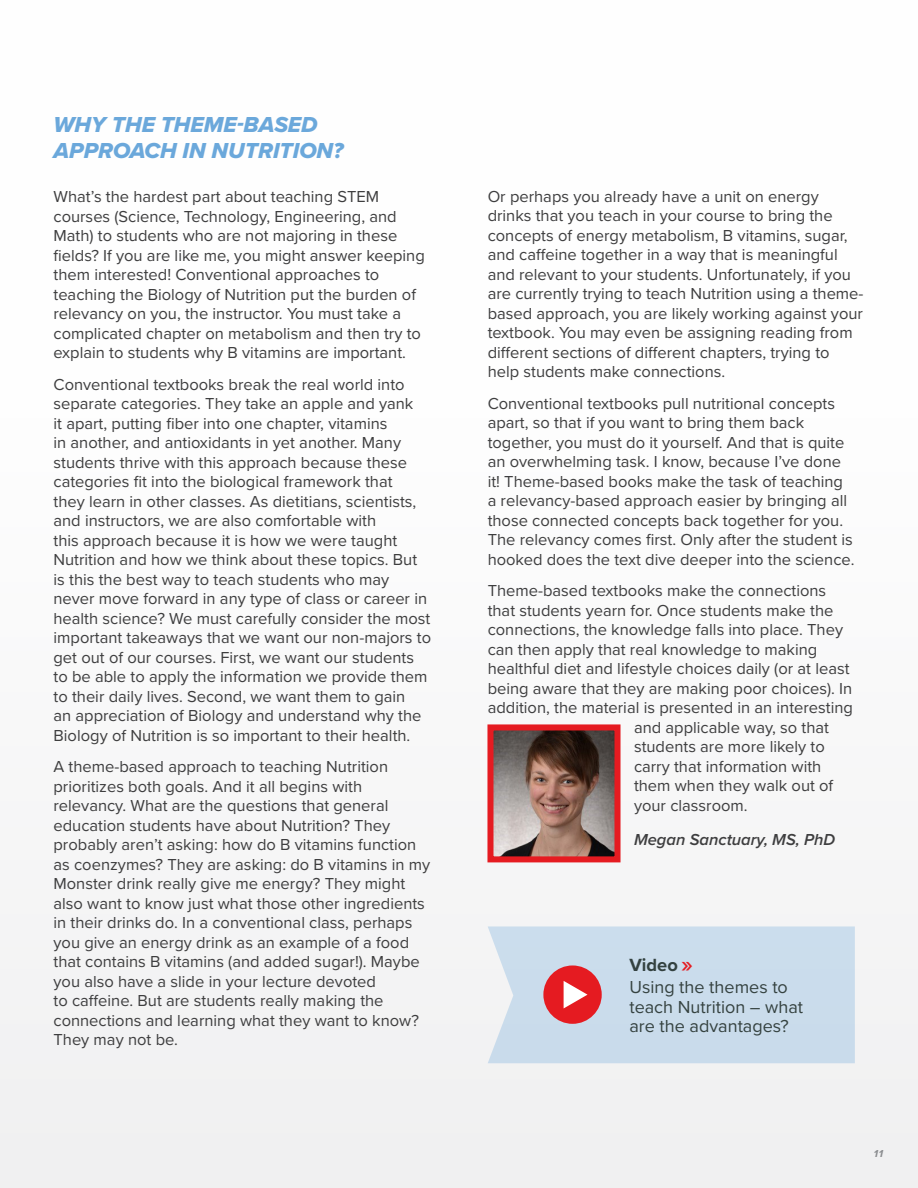
<style>
.page{position:relative;width:918px;height:1188px;background:#fbfbfb}
.page>*{position:absolute;margin:0;border:0;box-sizing:border-box;transform-origin:0 0}
.t1{font:22.5px/25.5px "Proxima Nova Extrabld It";color:#6ba8db}
.t2{font:700 18.3px "Proxima Nova";color:#334140}
.t3{font:18px/19.5px "Proxima Nova";color:#354240}
.t4{font:16.5px/19.5px "Proxima Nova";color:#3e3e3f}
.t5{font:italic 600 16.5px "Proxima Nova";color:#3e3e3f}
.t6{font:italic 700 10.5px "Proxima Nova";color:#939598}
.s1{font-weight:600;font-size:24px;color:#e51b21}
</style>
<div class="page">
<div style="left:488px;top:926px;width:367px;height:137px;background:#cadcec"></div>
<div style="left:543px;top:965px;width:59px;height:59px;background:#e51b21;border-radius:50%"></div>
<img style="left:494px;top:731px;width:120px;height:124px">
<div style="left:487px;top:724px;width:134px;height:138px;border:6px solid #e51b21"></div>
<svg style="left:564px;top:981px;width:24px;height:27px"></svg>
<p class="t1" style="left:54px;top:112px;width:291px">WHY THE THEME-BASED<br>APPROACH IN NUTRITION?</p>
<p class="t4" style="left:54px;top:186px;width:373px">What’s the hardest part about teaching STEM courses (Science, Technology, Engineering, and Math) to students who are not majoring in these fields? If you are like me, you might answer keeping them interested! Conventional approaches to teaching the Biology of Nutrition put the burden of relevancy on you, the instructor. You must take a complicated chapter on metabolism and then try to explain to students why B vitamins are important.</p>
<p class="t4" style="left:54px;top:374px;width:379px">Conventional textbooks break the real world into separate categories. They take an apple and yank<br>it apart, putting fiber into one chapter, vitamins<br>in another, and antioxidants in yet another. Many students thrive with this approach because these categories fit into the biological framework that<br>they learn in other classes. As dietitians, scientists, and instructors, we are also comfortable with<br>this approach because it is how we were taught Nutrition and how we think about these topics. But is this the best way to teach students who may never move forward in any type of class or career in health science? We must carefully consider the most important takeaways that we want our non-majors to get out of our courses. First, we want our students to be able to apply the information we provide them to their daily lives. Second, we want them to gain<br>an appreciation of Biology and understand why the Biology of Nutrition is so important to their health.</p>
<p class="t4" style="left:54px;top:756px;width:378px">A theme-based approach to teaching Nutrition prioritizes both goals. And it all begins with relevancy. What are the questions that general education students have about Nutrition? They probably aren’t asking: how do B vitamins function as coenzymes? They are asking: do B vitamins in my Monster drink really give me energy? They might also want to know just what those other ingredients in their drinks do. In a conventional class, perhaps you give an energy drink as an example of a food that contains B vitamins (and added sugar!). Maybe you also have a slide in your lecture devoted<br>to caffeine. But are students really making the connections and learning what they want to know?<br>They may not be.</p>
<p class="t4" style="left:488px;top:186px;width:377px">Or perhaps you already have a unit on energy drinks that you teach in your course to bring the concepts of energy metabolism, B vitamins, sugar, and caffeine together in a way that is meaningful and relevant to your students. Unfortunately, if you are currently trying to teach Nutrition using a theme&shy;based approach, you are likely working against your textbook. You may even be assigning reading from different sections of different chapters, trying to help students make connections.</p>
<p class="t4" style="left:488px;top:393px;width:368px">Conventional textbooks pull nutritional concepts apart, so that if you want to bring them back together, you must do it yourself. And that is quite an overwhelming task. I know, because I’ve done it! Theme-based books make the task of teaching a relevancy-based approach easier by bringing all those connected concepts back together for you.<br>The relevancy comes first. Only after the student is hooked does the text dive deeper into the science.</p>
<p class="t4" style="left:488px;top:580px;width:340px">Theme-based textbooks make the connections</p>
<p class="t4" style="left:488px;top:600px;width:347px">that students yearn for. Once students make the</p>
<p class="t4" style="left:488px;top:619px;width:357px">connections, the knowledge falls into place. They</p>
<p class="t4" style="left:488px;top:639px;width:331px">can then apply that real knowledge to making</p>
<p class="t4" style="left:488px;top:658px;width:363px">healthful diet and lifestyle choices daily (or at least</p>
<p class="t4" style="left:488px;top:678px;width:366px">being aware that they are making poor choices). In</p>
<p class="t4" style="left:488px;top:697px;width:367px">addition, the material is presented in an interesting</p>
<p class="t4" style="left:634px;top:717px;width:197px">and applicable way, so that</p>
<p class="t4" style="left:634px;top:736px;width:192px">students are more likely to</p>
<p class="t4" style="left:634px;top:756px;width:189px">carry that information with</p>
<p class="t4" style="left:634px;top:775px;width:201px">them when they walk out of</p>
<p class="t4" style="left:634px;top:795px;width:115px">your classroom.</p>
<p class="t5" style="left:634px;top:828px;width:203px">Megan Sanctuary, MS, PhD</p>
<p class="t2" style="left:629px;top:951px;width:65px">Video <span class="s1">»</span></p>
<p class="t3" style="left:629px;top:977px;width:175px">Using the themes to teach Nutrition – what are the advantages?</p>
<p class="t6" style="left:874px;top:1146px;width:11px">11</p>
</div>
